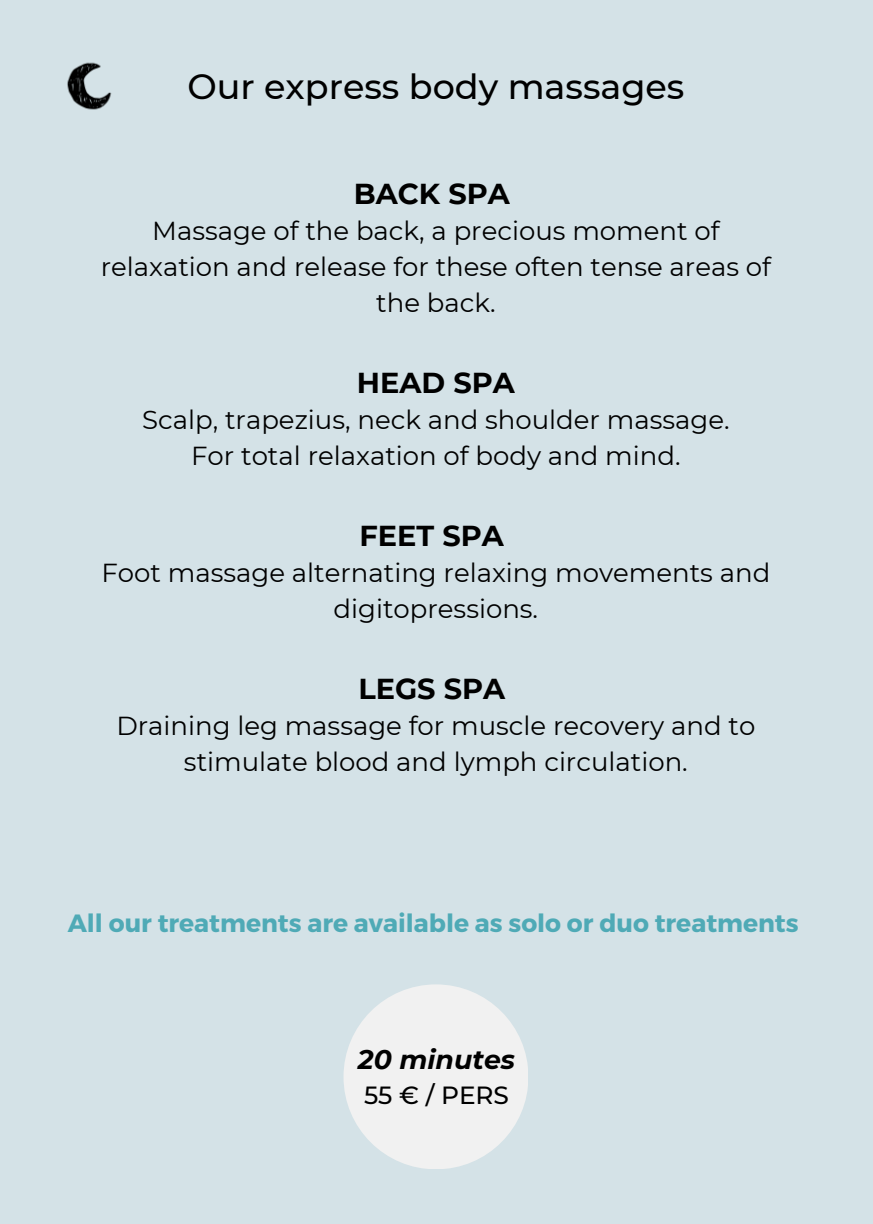
<style>
.page{position:relative;width:873px;height:1224px;background:#d4e2e7}
.page>*{position:absolute;margin:0;border:0;box-sizing:border-box;transform-origin:0 0}
.t1{font:500 35px "Montserrat";color:#000}
.t2{font:700 28.8px "Montserrat";color:#000}
.t3{font:italic 700 26.8px "Montserrat";color:#000}
.t4{font:26px/36px "Montserrat";color:#000;text-align:center}
.t5{font:700 25px "Montserrat";color:#4faab6}
.t6{font:500 24.8px "Montserrat";color:#000}
</style>
<div class="page">
<img style="left:67px;top:62px;width:45px;height:48px">
<div style="left:344px;top:984px;width:184px;height:185px;background:#f1f1f1;border-radius:50%"></div>
<h1 class="t1" style="left:187px;top:65px;width:499px">Our express body massages</h1>
<p class="t2" style="left:354px;top:176px;width:158px">BACK SPA</p>
<p class="t4" style="left:101px;top:213px;width:672px">Massage of the back, a precious moment of relaxation and release for these often tense areas of the back.</p>
<p class="t2" style="left:357px;top:365px;width:160px">HEAD SPA</p>
<p class="t4" style="left:142px;top:402px;width:589px">Scalp, trapezius, neck and shoulder massage.<br>For total relaxation of body and mind.</p>
<p class="t2" style="left:360px;top:518px;width:146px">FEET SPA</p>
<p class="t4" style="left:101px;top:555px;width:670px">Foot massage alternating relaxing movements and digitopressions.</p>
<p class="t2" style="left:358px;top:671px;width:148px">LEGS SPA</p>
<p class="t4" style="left:116px;top:708px;width:641px">Draining leg massage for muscle recovery and to stimulate blood and lymph circulation.</p>
<p class="t5" style="left:68px;top:907px;width:732px">All our treatments are available as solo or duo treatments</p>
<p class="t3" style="left:358px;top:1043px;width:159px">20 minutes</p>
<p class="t6" style="left:364px;top:1080px;width:147px">55 € / PERS</p>
</div>
